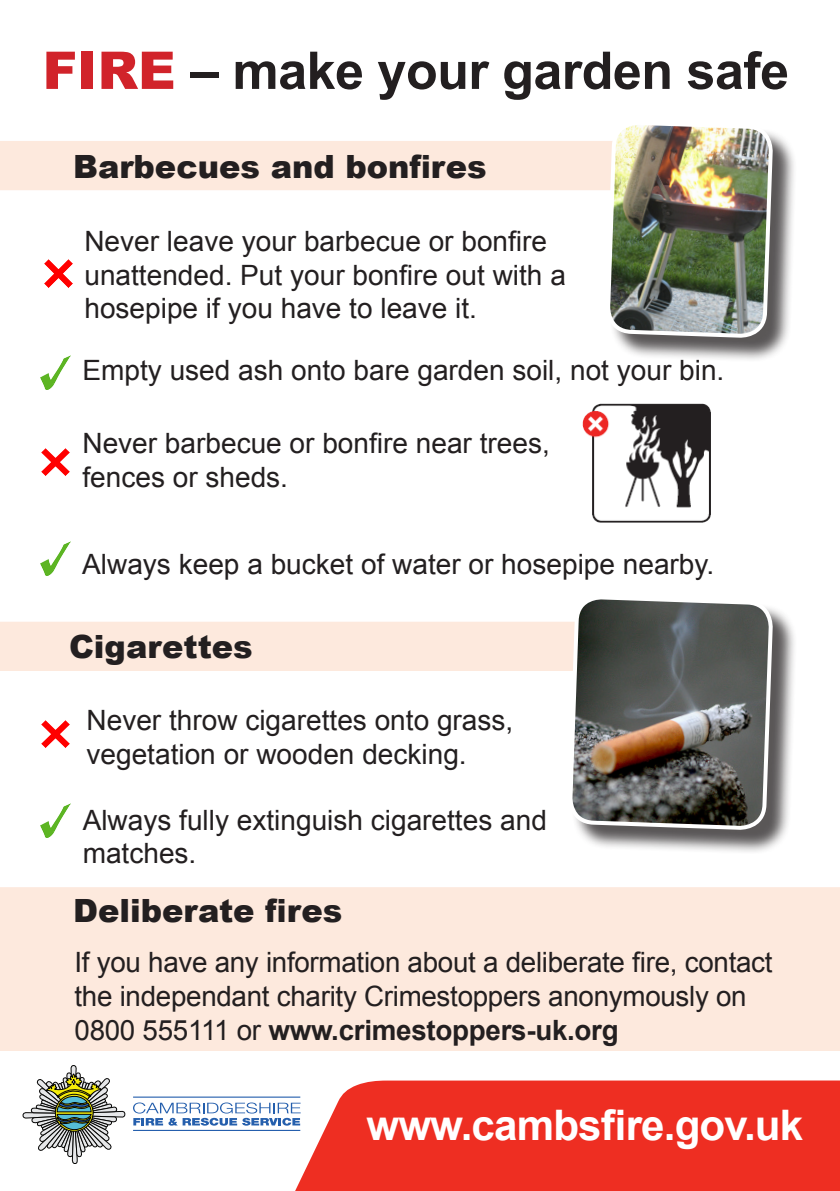
<style>
.page{position:relative;width:840px;height:1191px;background:#fff}
.page>*{position:absolute;margin:0;border:0;box-sizing:border-box;transform-origin:0 0}
.t1{font:700 52px "Arial";letter-spacing:-.01em;color:#231f20}
.t2{font:700 42px "Arial";letter-spacing:-.02em;color:#fff}
.t3{font:900 32px "Arial";color:#231f20}
.t4{font:28px/33.6px "Arial";color:#231f20}
.s1{font-weight:900;color:#d1232a}
.s2{font-weight:700}
</style>
<div class="page">
<div style="left:0;top:141px;width:604px;height:49px;background:#fde9dd"></div>
<svg style="left:23px;top:1065px;width:102px;height:98px"></svg>
<svg style="left:133px;top:1102px;width:162px;height:23px"></svg>
<hr style="left:133px;top:1129px;width:167px;height:2px;background:#255fad">
<hr style="left:133px;top:1096px;width:167px;height:1px;background:#255fad">
<div style="left:295px;top:1080px;width:544px;height:111px;background:#ee2e22"></div>
<img style="left:41px;top:542px;width:29px;height:33px">
<img style="left:41px;top:448px;width:29px;height:28px">
<img style="left:44px;top:259px;width:29px;height:29px">
<img style="left:41px;top:356px;width:29px;height:33px">
<img style="left:582px;top:403px;width:129px;height:120px">
<div style="left:608px;top:124px;width:188px;height:237px;background:#231f20;opacity:.75"></div>
<img style="left:604px;top:124px;width:170px;height:216px">
<div style="left:0;top:622px;width:566px;height:49px;background:#fde9dd"></div>
<img style="left:41px;top:720px;width:29px;height:28px">
<div style="left:571px;top:598px;width:225px;height:256px;background:#231f20;opacity:.75"></div>
<svg style="left:566px;top:598px;width:208px;height:234px;background:#6b6965"></svg>
<img style="left:41px;top:804px;width:29px;height:33px">
<div style="left:0;top:887px;width:839px;height:164px;background:#fde9dd"></div>
<p class="t1" style="left:43px;top:36px;width:747px"><span class="s1">FIRE</span> – make your garden safe</p>
<p class="t3" style="left:73px;top:144px;width:415px">Barbecues and bonfires</p>
<p class="t4" style="left:84px;top:225px;width:482px">Never leave your barbecue or bonfire unattended. Put your bonfire out with a hosepipe if you have to leave it.</p>
<p class="t4" style="left:82px;top:353px;width:643px">Empty used ash onto bare garden soil, not your bin.</p>
<p class="t4" style="left:82px;top:426px;width:468px">Never barbecue or bonfire near trees, fences or sheds.</p>
<p class="t4" style="left:82px;top:547px;width:633px">Always keep a bucket of water or hosepipe nearby.</p>
<p class="t3" style="left:69px;top:623px;width:185px">Cigarettes</p>
<p class="t4" style="left:86px;top:704px;width:428px">Never throw cigarettes onto grass, vegetation or wooden decking.</p>
<p class="t4" style="left:83px;top:803px;width:465px">Always fully extinguish cigarettes and matches.</p>
<p class="t3" style="left:73px;top:887px;width:270px">Deliberate fires</p>
<p class="t4" style="left:74px;top:946px;width:699px">If you have any information about a deliberate fire, contact the independant charity Crimestoppers anonymously on<br>0800 555111 or <span class="s2">www.crimestoppers-uk.org</span></p>
<p class="t2" style="left:366px;top:1097px;width:438px">www.cambsfire.gov.uk</p>
</div>
